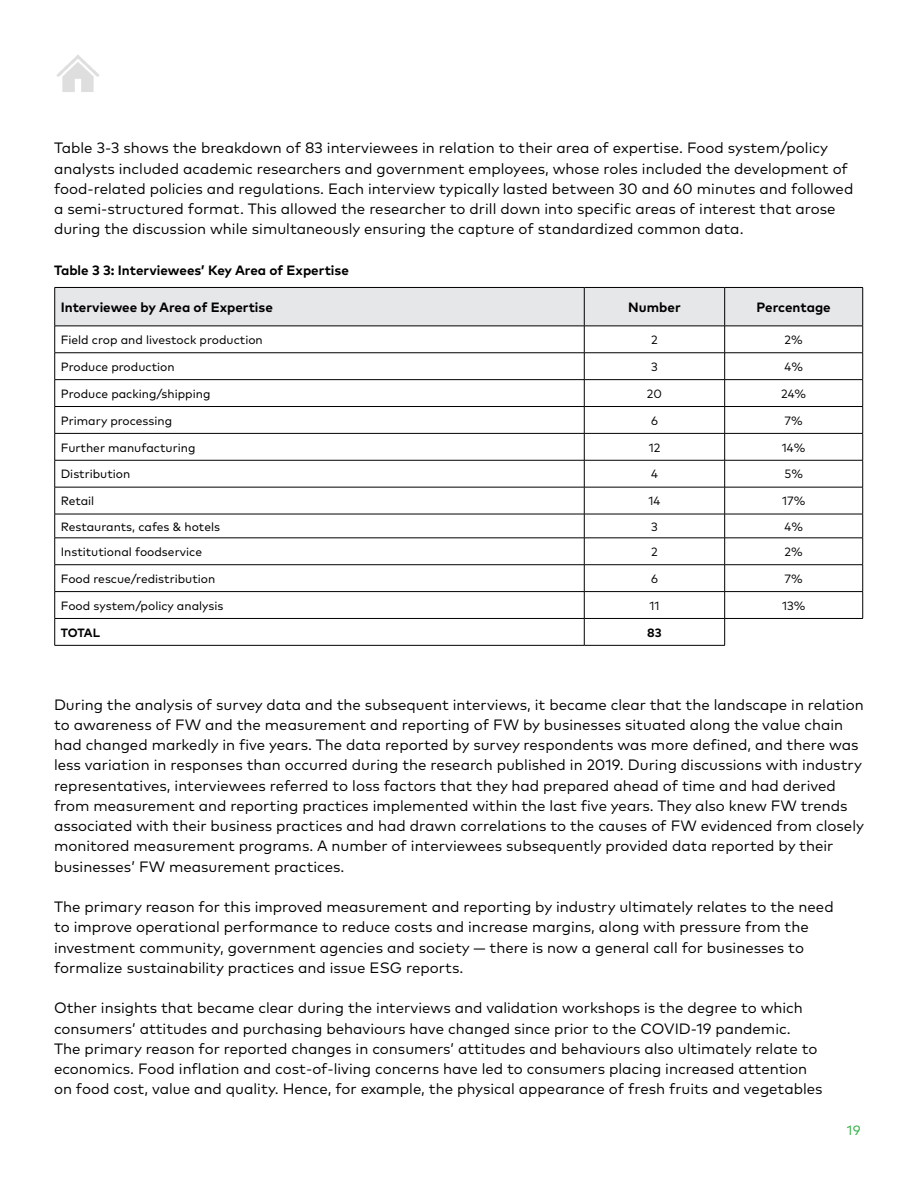
<style>
.page{position:relative;width:918px;height:1188px;background:#fff}
.page>*{position:absolute;margin:0;border:0;box-sizing:border-box;transform-origin:0 0}
.t1{font:15px/20.2px "Mark Pro";color:#000}
.t2{font:700 13.5px "Mark Pro";color:#000}
.t3{font:13.5px "Mark Pro";color:#39b54a}
.t4{font:12px "Mark Pro";color:#000}
.t5{font:12px "Mark Pro";color:#000}
.t6{font:700 12px "Mark Pro";letter-spacing:-.02em;color:#000}
</style>
<div class="page">
<img style="left:56px;top:55px;width:44px;height:37px">
<hr style="left:55px;top:645px;width:529px;height:1px;background:#000">
<hr style="left:584px;top:645px;width:141px;height:1px;background:#000">
<svg style="left:54px;top:287px;width:809px;height:358px"></svg>
<hr style="left:725px;top:618px;width:138px;height:1px;background:#000">
<p class="t1" style="left:54px;top:137px;width:801px">Table 3-3 shows the breakdown of 83 interviewees in relation to their area of expertise. Food system/policy analysts included academic researchers and government employees, whose roles included the development of food-related policies and regulations. Each interview typically lasted between 30 and 60 minutes and followed a semi-structured format. This allowed the researcher to drill down into specific areas of interest that arose during the discussion while simultaneously ensuring the capture of standardized common data.</p>
<p class="t2" style="left:54px;top:260px;width:296px">Table 3 3: Interviewees’ Key Area of Expertise</p>
<p class="t2" style="left:61px;top:297px;width:214px">Interviewee by Area of Expertise</p>
<p class="t2" style="left:628px;top:297px;width:54px">Number</p>
<p class="t2" style="left:757px;top:297px;width:76px">Percentage</p>
<p class="t4" style="left:61px;top:331px;width:204px">Field crop and livestock production</p>
<p class="t5" style="left:651px;top:331px;width:8px">2</p>
<p class="t5" style="left:785px;top:331px;width:20px">2%</p>
<p class="t4" style="left:61px;top:358px;width:115px">Produce production</p>
<p class="t5" style="left:651px;top:358px;width:8px">3</p>
<p class="t5" style="left:784px;top:358px;width:20px">4%</p>
<p class="t4" style="left:61px;top:385px;width:151px">Produce packing/shipping</p>
<p class="t5" style="left:647px;top:385px;width:17px">20</p>
<p class="t5" style="left:781px;top:385px;width:27px">24%</p>
<p class="t4" style="left:61px;top:411px;width:113px">Primary processing</p>
<p class="t5" style="left:651px;top:411px;width:8px">6</p>
<p class="t5" style="left:785px;top:411px;width:20px">7%</p>
<p class="t4" style="left:61px;top:438px;width:136px">Further manufacturing</p>
<p class="t5" style="left:649px;top:438px;width:13px">12</p>
<p class="t5" style="left:782px;top:438px;width:25px">14%</p>
<p class="t4" style="left:61px;top:465px;width:71px">Distribution</p>
<p class="t5" style="left:651px;top:465px;width:8px">4</p>
<p class="t5" style="left:784px;top:465px;width:20px">5%</p>
<p class="t4" style="left:61px;top:492px;width:35px">Retail</p>
<p class="t5" style="left:648px;top:492px;width:13px">14</p>
<p class="t5" style="left:782px;top:492px;width:25px">17%</p>
<p class="t4" style="left:61px;top:517px;width:161px">Restaurants, cafes &amp; hotels</p>
<p class="t5" style="left:651px;top:517px;width:8px">3</p>
<p class="t5" style="left:784px;top:517px;width:20px">4%</p>
<p class="t4" style="left:61px;top:543px;width:143px">Institutional foodservice</p>
<p class="t5" style="left:651px;top:543px;width:8px">2</p>
<p class="t5" style="left:785px;top:543px;width:20px">2%</p>
<p class="t4" style="left:61px;top:570px;width:156px">Food rescue/redistribution</p>
<p class="t5" style="left:651px;top:570px;width:8px">6</p>
<p class="t5" style="left:785px;top:570px;width:20px">7%</p>
<p class="t4" style="left:61px;top:597px;width:164px">Food system/policy analysis</p>
<p class="t5" style="left:649px;top:597px;width:12px">11</p>
<p class="t5" style="left:782px;top:597px;width:25px">13%</p>
<p class="t6" style="left:61px;top:623px;width:41px">TOTAL</p>
<p class="t6" style="left:647px;top:623px;width:16px">83</p>
<p class="t1" style="left:54px;top:693px;width:812px">During the analysis of survey data and the subsequent interviews, it became clear that the landscape in relation to awareness of FW and the measurement and reporting of FW by businesses situated along the value chain had changed markedly in five years. The data reported by survey respondents was more defined, and there was less variation in responses than occurred during the research published in 2019. During discussions with industry representatives, interviewees referred to loss factors that they had prepared ahead of time and had derived from measurement and reporting practices implemented within the last five years. They also knew FW trends associated with their business practices and had drawn correlations to the causes of FW evidenced from closely monitored measurement programs. A number of interviewees subsequently provided data reported by their businesses’ FW measurement practices.</p>
<p class="t1" style="left:54px;top:895px;width:781px">The primary reason for this improved measurement and reporting by industry ultimately relates to the need to improve operational performance to reduce costs and increase margins, along with pressure from the investment community, government agencies and society — there is now a general call for businesses to formalize sustainability practices and issue ESG reports.</p>
<p class="t1" style="left:54px;top:997px;width:770px">Other insights that became clear during the interviews and validation workshops is the degree to which consumers’ attitudes and purchasing behaviours have changed since prior to the COVID-19 pandemic.<br>The primary reason for reported changes in consumers’ attitudes and behaviours also ultimately relate to economics. Food inflation and cost-of-living concerns have led to consumers placing increased attention on food cost, value and quality. Hence, for example, the physical appearance of fresh fruits and vegetables</p>
<p class="t3" style="left:847px;top:1120px;width:15px">19</p>
</div>
